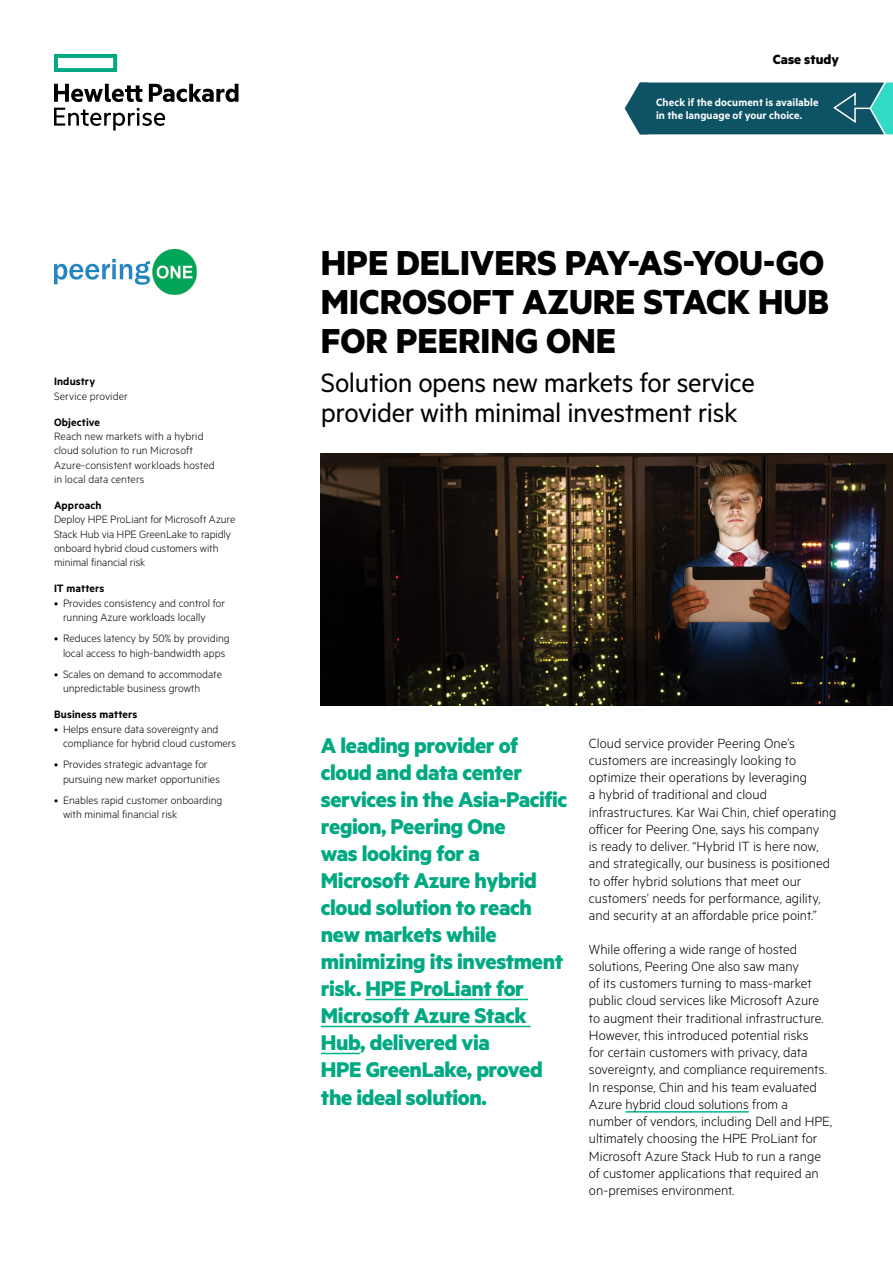
<style>
.page{position:relative;width:893px;height:1263px;background:#fff}
.page>*{position:absolute;margin:0;border:0;box-sizing:border-box;transform-origin:0 0}
.Headline_MetricHPE_B{font:700 39px/39px "Metric HPE";color:#000}
.Cover_Subhead_Metric{font:30px/30px "Metric HPE";letter-spacing:-.015em;color:#000}
.Intro_text_MetricHPE{font:700 24px/27px "Metric HPE";letter-spacing:-.015em;color:#01a982}
.Body_text_MetricHPE{font:300 15px/17.2px "Metric HPE";color:#000}
.t1{font:700 15px "Metric HPE";color:#000}
.Sidebar_text_last_Me{font:300 12px/14.2px "Metric HPE";color:#000}
.Sidebar_header_Metri{font:600 12px/13.5px "Metric HPE";letter-spacing:.005em;color:#fff}
.Sidebar_header_Metri-2{font:600 12px "Metric HPE";letter-spacing:.01em;color:#000}
</style>
<div class="page">
<img style="left:321px;top:453px;width:572px;height:253px">
<hr style="left:365px;top:999px;width:163px;height:1px;background:#00b48d">
<hr style="left:321px;top:1026px;width:210px;height:1px;background:#00b48d">
<hr style="left:321px;top:1053px;width:39px;height:1px;background:#00b48d">
<hr style="left:626px;top:1111px;width:123px;height:1px;background:#00b48d">
<img style="left:54px;top:249px;width:142px;height:45px">
<svg style="left:625px;top:83px;width:268px;height:51px;background:#196070"></svg>
<svg style="left:54px;top:54px;width:63px;height:18px"></svg>
<svg style="left:54px;top:84px;width:184px;height:47px"></svg>
<p class="Sidebar_header_Metri-2" style="left:54px;top:374px;width:43px">Industry</p>
<p class="Sidebar_text_last_Me" style="left:54px;top:388px;width:75px">Service provider</p>
<p class="Sidebar_header_Metri-2" style="left:54px;top:415px;width:48px">Objective</p>
<p class="Sidebar_text_last_Me" style="left:54px;top:429px;width:162px">Reach new markets with a hybrid cloud solution to run Microsoft<br>Azure‑consistent workloads hosted in local data centers</p>
<p class="Sidebar_header_Metri-2" style="left:54px;top:498px;width:49px">Approach</p>
<p class="Sidebar_text_last_Me" style="left:54px;top:512px;width:183px">Deploy HPE ProLiant for Microsoft Azure Stack Hub via HPE GreenLake to rapidly onboard hybrid cloud customers with minimal financial risk</p>
<p class="Sidebar_header_Metri-2" style="left:54px;top:581px;width:52px">IT matters</p>
<p class="Sidebar_text_last_Me" style="left:63px;top:595px;width:163px;text-indent:-9px">• Provides consistency and control for running Azure workloads locally</p>
<p class="Sidebar_text_last_Me" style="left:54px;top:631px;width:177px;text-align:center">• Reduces latency by 50% by providing local access to high-bandwidth apps</p>
<p class="Sidebar_text_last_Me" style="left:63px;top:666px;width:161px;text-indent:-9px">• Scales on demand to accommodate unpredictable business growth</p>
<p class="Sidebar_header_Metri-2" style="left:54px;top:707px;width:85px">Business matters</p>
<p class="Sidebar_text_last_Me" style="left:63px;top:721px;width:175px;text-indent:-9px">• Helps ensure data sovereignty and compliance for hybrid cloud customers</p>
<p class="Sidebar_text_last_Me" style="left:63px;top:757px;width:158px;text-indent:-9px">• Provides strategic advantage for pursuing new market opportunities</p>
<p class="Sidebar_text_last_Me" style="left:63px;top:792px;width:161px;text-indent:-9px">• Enables rapid customer onboarding with minimal financial risk</p>
<p class="t1" style="left:773px;top:50px;width:68px">Case study</p>
<p class="Sidebar_header_Metri" style="left:656px;top:95px;width:164px">Check if the document is available in the language of your choice.</p>
<p class="Headline_MetricHPE_B" style="left:321px;top:242px;width:510px">HPE DELIVERS PAY-AS-YOU-GO<br>MICROSOFT AZURE STACK HUB<br>FOR PEERING ONE</p>
<p class="Cover_Subhead_Metric" style="left:321px;top:366px;width:435px">Solution opens new markets for service provider with minimal investment risk</p>
<p class="Intro_text_MetricHPE" style="left:321px;top:732px;width:248px">A leading provider of cloud and data center services in the Asia‑Pacific region, Peering One<br>was looking for a<br>Microsoft Azure hybrid cloud solution to reach new markets while minimizing its investment risk. HPE ProLiant for<br>Microsoft Azure Stack<br>Hub, delivered via<br>HPE GreenLake, proved the ideal solution.</p>
<p class="Body_text_MetricHPE" style="left:589px;top:734px;width:249px">Cloud service provider Peering One’s customers are increasingly looking to optimize their operations by leveraging<br>a hybrid of traditional and cloud infrastructures. Kar Wai Chin, chief operating officer for Peering One, says his company<br>is ready to deliver. “Hybrid IT is here now, and strategically, our business is positioned to offer hybrid solutions that meet our customers’ needs for performance, agility, and security at an affordable price point.”</p>
<p class="Body_text_MetricHPE" style="left:589px;top:940px;width:245px">While offering a wide range of hosted solutions, Peering One also saw many<br>of its customers turning to mass-market public cloud services like Microsoft Azure to augment their traditional infrastructure.<br>However, this introduced potential risks<br>for certain customers with privacy, data sovereignty, and compliance requirements.<br>In response, Chin and his team evaluated Azure hybrid cloud solutions from a number of vendors, including Dell and HPE, ultimately choosing the HPE ProLiant for Microsoft Azure Stack Hub to run a range of customer applications that required an on‑premises environment.</p>
</div>
